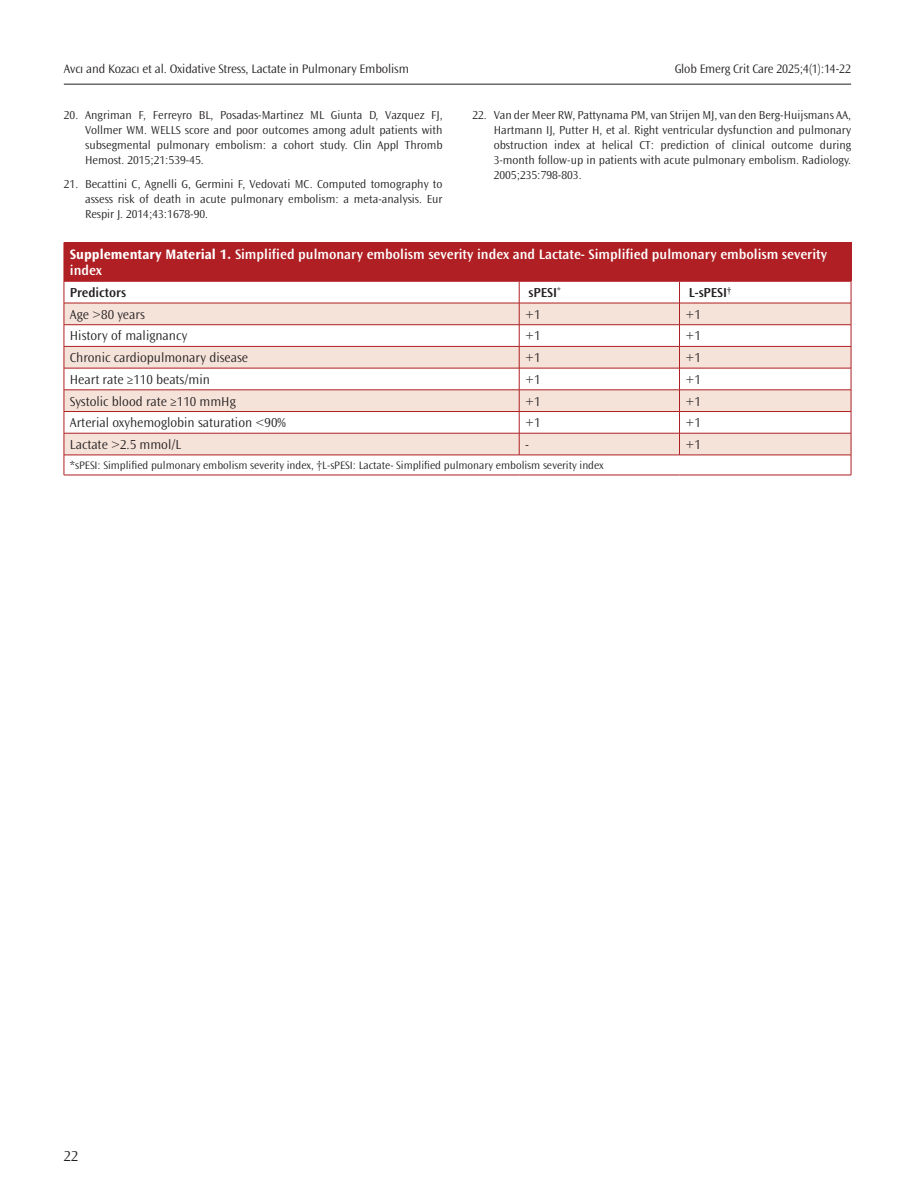
<style>
.page{position:relative;width:915px;height:1191px;background:#fff}
.page>*{position:absolute;margin:0;border:0;box-sizing:border-box;transform-origin:0 0}
.t1{font:300 15px "Ocean Sans Std";color:#231f20}
.TABLO-BASI{font:600 14.25px/16.5px "Ocean Sans Std";color:#fff}
.TABLO-YAZI{font:300 13.5px "Ocean Sans Std";color:#231f20}
.TABLO-ARA{font:600 13.5px "Ocean Sans Std";color:#231f20}
.t2{font:300 12.75px "Ocean Sans Std";letter-spacing:-.01em;color:#231f20}
.t3{font:300 12px/15px "Ocean Sans Std";color:#231f20;text-align:justify}
.TABLO-ALTI{font:300 11.25px "Ocean Sans Std";color:#231f20}
.s1{font-weight:700}
</style>
<div class="page">
<hr style="left:64px;top:84px;width:786px;height:1px;background:#231f20">
<div style="left:64px;top:242px;width:786px;height:39px;background:#af1f23"></div>
<svg style="left:65px;top:304px;width:785px;height:150px;fill:#f5e3da"></svg>
<hr style="left:850px;top:243px;width:1px;height:38px;background:#af1f23">
<hr style="left:64px;top:281px;width:455px;height:1px;background:#af1f23">
<hr style="left:519px;top:281px;width:160px;height:1px;background:#af1f23">
<hr style="left:679px;top:281px;width:171px;height:1px;background:#af1f23">
<hr style="left:64px;top:475px;width:455px;height:1px;background:#af1f23">
<hr style="left:519px;top:475px;width:160px;height:1px;background:#af1f23">
<hr style="left:679px;top:475px;width:171px;height:1px;background:#af1f23">
<hr style="left:64px;top:303px;width:455px;height:1px;background:#af1f23">
<hr style="left:519px;top:303px;width:160px;height:1px;background:#af1f23">
<hr style="left:679px;top:303px;width:171px;height:1px;background:#af1f23">
<hr style="left:64px;top:324px;width:455px;height:1px;background:#af1f23">
<hr style="left:519px;top:324px;width:160px;height:1px;background:#af1f23">
<hr style="left:679px;top:324px;width:171px;height:1px;background:#af1f23">
<hr style="left:64px;top:346px;width:455px;height:1px;background:#af1f23">
<hr style="left:519px;top:346px;width:160px;height:1px;background:#af1f23">
<hr style="left:679px;top:346px;width:171px;height:1px;background:#af1f23">
<hr style="left:64px;top:368px;width:455px;height:1px;background:#af1f23">
<hr style="left:519px;top:368px;width:160px;height:1px;background:#af1f23">
<hr style="left:679px;top:368px;width:171px;height:1px;background:#af1f23">
<hr style="left:64px;top:389px;width:455px;height:1px;background:#af1f23">
<hr style="left:519px;top:389px;width:160px;height:1px;background:#af1f23">
<hr style="left:679px;top:389px;width:171px;height:1px;background:#af1f23">
<hr style="left:64px;top:411px;width:455px;height:1px;background:#af1f23">
<hr style="left:519px;top:411px;width:160px;height:1px;background:#af1f23">
<hr style="left:679px;top:411px;width:171px;height:1px;background:#af1f23">
<svg style="left:64px;top:281px;width:1px;height:194px"></svg>
<hr style="left:64px;top:433px;width:455px;height:1px;background:#af1f23">
<hr style="left:519px;top:433px;width:160px;height:1px;background:#af1f23">
<hr style="left:679px;top:433px;width:171px;height:1px;background:#af1f23">
<svg style="left:518px;top:281px;width:1px;height:173px"></svg>
<svg style="left:679px;top:281px;width:1px;height:173px"></svg>
<svg style="left:850px;top:281px;width:1px;height:194px"></svg>
<hr style="left:64px;top:454px;width:455px;height:1px;background:#af1f23">
<hr style="left:519px;top:454px;width:160px;height:1px;background:#af1f23">
<hr style="left:679px;top:454px;width:171px;height:1px;background:#af1f23">
<p class="t2" style="left:64px;top:61px;width:346px">Avcı and Kozacı et al. Oxidative Stress, Lactate in Pulmonary Embolism</p>
<p class="t2" style="left:674px;top:61px;width:178px">Glob Emerg Crit Care 2025;4(1):14-22</p>
<p class="t3" style="left:85px;top:108px;width:359px;text-indent:-21px">20. Angriman F, Ferreyro BL, Posadas-Martinez ML Giunta D, Vazquez FJ, Vollmer WM. WELLS score and poor outcomes among adult patients with subsegmental pulmonary embolism: a cohort study. Clin Appl Thromb Hemost. 2015;21:539-45.</p>
<p class="t3" style="left:85px;top:176px;width:359px;text-indent:-21px">21. Becattini C, Agnelli G, Germini F, Vedovati MC. Computed tomography to assess risk of death in acute pulmonary embolism: a meta-analysis. Eur Respir J. 2014;43:1678-90.</p>
<p class="t3" style="left:493px;top:108px;width:359px;text-indent:-21px">22. Van der Meer RW, Pattynama PM, van Strijen MJ, van den Berg-Huijsmans AA, Hartmann IJ, Putter H, et al. Right ventricular dysfunction and pulmonary obstruction index at helical CT: prediction of clinical outcome during 3-month follow-up in patients with acute pulmonary embolism. Radiology.<br>2005;235:798-803.</p>
<p class="TABLO-BASI" style="left:70px;top:246px;width:758px"><span class="s1">Supplementary Material 1.</span> Simplified pulmonary embolism severity index and Lactate- Simplified pulmonary embolism severity index</p>
<p class="TABLO-ARA" style="left:70px;top:285px;width:58px">Predictors</p>
<p class="TABLO-ARA" style="left:528px;top:285px;width:34px">sPESI<sup>*</sup></p>
<p class="TABLO-ARA" style="left:688px;top:285px;width:44px">L-sPESI<sup>†</sup></p>
<p class="TABLO-YAZI" style="left:70px;top:307px;width:76px">Age &gt;80 years</p>
<p class="TABLO-YAZI" style="left:525px;top:307px;width:17px">+1</p>
<p class="TABLO-YAZI" style="left:685px;top:307px;width:17px">+1</p>
<p class="TABLO-YAZI" style="left:70px;top:328px;width:119px">History of malignancy</p>
<p class="TABLO-YAZI" style="left:525px;top:328px;width:17px">+1</p>
<p class="TABLO-YAZI" style="left:685px;top:328px;width:17px">+1</p>
<p class="TABLO-YAZI" style="left:70px;top:350px;width:179px">Chronic cardiopulmonary disease</p>
<p class="TABLO-YAZI" style="left:525px;top:350px;width:17px">+1</p>
<p class="TABLO-YAZI" style="left:685px;top:350px;width:17px">+1</p>
<p class="TABLO-YAZI" style="left:70px;top:372px;width:141px">Heart rate ≥110 beats/min</p>
<p class="TABLO-YAZI" style="left:525px;top:372px;width:17px">+1</p>
<p class="TABLO-YAZI" style="left:685px;top:372px;width:17px">+1</p>
<p class="TABLO-YAZI" style="left:70px;top:394px;width:167px">Systolic blood rate ≥110 mmHg</p>
<p class="TABLO-YAZI" style="left:525px;top:394px;width:17px">+1</p>
<p class="TABLO-YAZI" style="left:685px;top:394px;width:17px">+1</p>
<p class="TABLO-YAZI" style="left:70px;top:415px;width:217px">Arterial oxyhemoglobin saturation &lt;90%</p>
<p class="TABLO-YAZI" style="left:525px;top:415px;width:17px">+1</p>
<p class="TABLO-YAZI" style="left:685px;top:415px;width:17px">+1</p>
<p class="TABLO-YAZI" style="left:70px;top:437px;width:113px">Lactate &gt;2.5 mmol/L</p>
<p class="TABLO-YAZI" style="left:525px;top:437px;width:5px">-</p>
<p class="TABLO-YAZI" style="left:685px;top:437px;width:17px">+1</p>
<p class="TABLO-ALTI" style="left:70px;top:459px;width:535px">*sPESI: Simplified pulmonary embolism severity index, †L-sPESI: Lactate- Simplified pulmonary embolism severity index</p>
<p class="t1" style="left:64px;top:1148px;width:16px">22</p>
</div>
